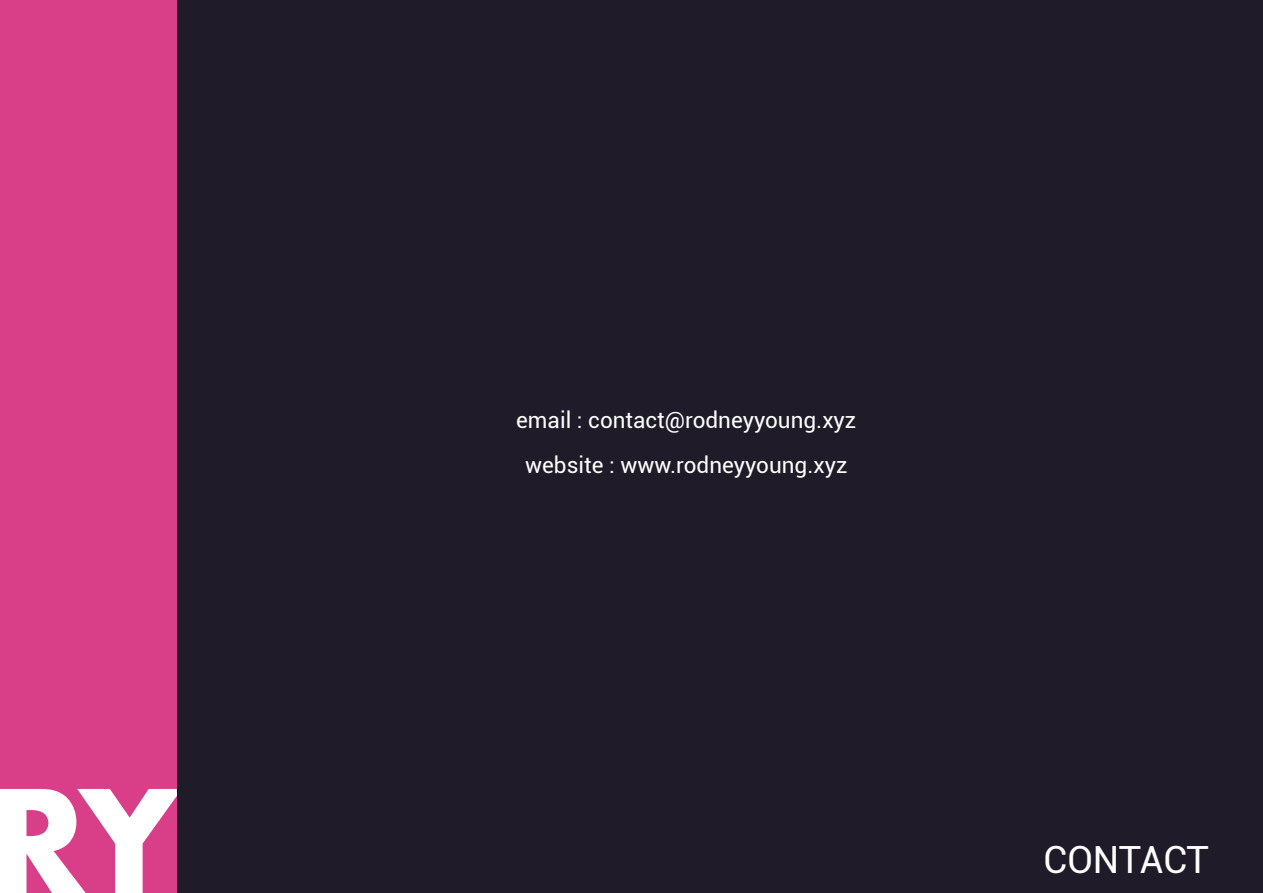
<style>
.page{position:relative;width:1263px;height:893px;background:#1f1b29}
.page>*{position:absolute;margin:0;border:0;box-sizing:border-box;transform-origin:0 0}
.t1{font:700 157.5px "Futura PT";color:#fff}
.t2{font:37.5px "Roboto";letter-spacing:-.01em;color:#fff}
.t3{font:22.5px "Roboto";color:#fff}
</style>
<div class="page">
<div style="left:0;top:0;width:176px;height:893px;background:#d83f88"></div>
<h1 class="t1" style="left:-12px;top:740px;width:193px">RY</h1>
<p class="t3" style="left:516px;top:404px;width:342px">email : contact@rodneyyoung.xyz</p>
<p class="t3" style="left:525px;top:449px;width:324px">website : www.rodneyyoung.xyz</p>
<p class="t2" style="left:1044px;top:833px;width:167px">CONTACT</p>
</div>
